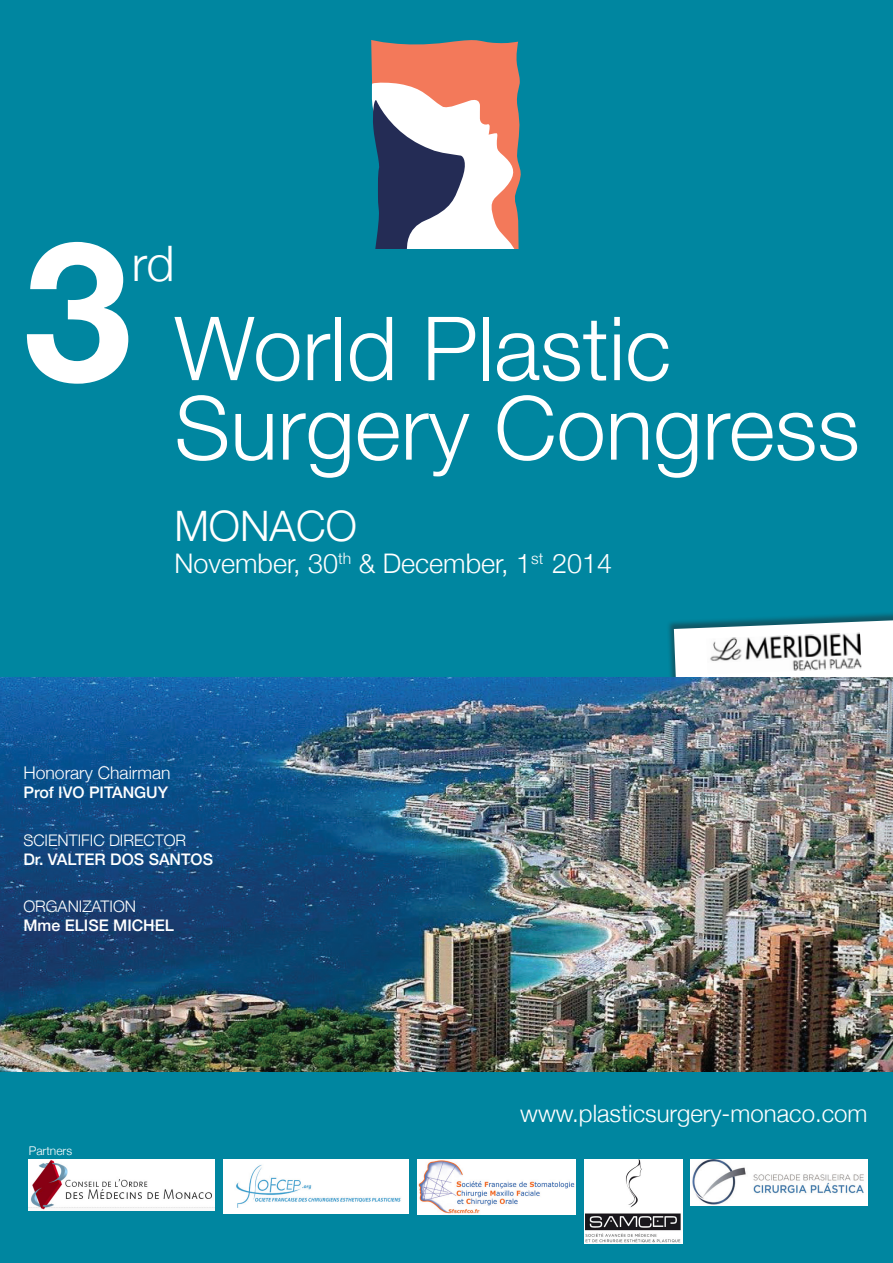
<style>
.page{position:relative;width:893px;height:1263px;background:#0086a0}
.page>*{position:absolute;margin:0;border:0;box-sizing:border-box;transform-origin:0 0}
.t1{font:700 195px "Helvetica Neue";color:#fff}
.t2{font:300 88.5px "Helvetica Neue";color:#fff}
.t3{font:300 48.9px "Helvetica Neue";color:#fff}
.t4{font:300 42px "Helvetica Neue";color:#fff}
.t5{font:300 27px "Helvetica Neue";color:#fff}
.t6{font:300 24px "Helvetica Neue";color:#fff}
.t7{font:300 17.55px "Helvetica Neue";color:#fff}
.t8{font:500 15.9px/19.2px "Helvetica Neue";color:#fff}
.t9{font:300 15.9px/19.2px "Helvetica Neue";color:#fff}
.t10{font:300 12px "Helvetica Neue";color:#fff}
.s1{font-weight:500}
.s2{font-weight:300}
</style>
<div class="page">
<div style="left:666px;top:609px;width:227px;height:146px;background:#231f20;opacity:.45"></div>
<svg style="left:674px;top:620px;width:219px;height:57px"></svg>
<img style="left:706px;top:633px;width:155px;height:41px">
<svg style="left:371px;top:37px;width:151px;height:212px"></svg>
<img style="left:29px;top:1160px;width:186px;height:51px">
<img style="left:223px;top:1160px;width:186px;height:53px">
<img style="left:584px;top:1160px;width:98px;height:83px">
<img style="left:417px;top:1160px;width:159px;height:54px">
<img style="left:691px;top:1160px;width:176px;height:45px">
<div style="left:175px;top:984px;width:705px;height:119px;background:#0086a0"></div>
<img style="left:0;top:677px;width:893px;height:394px">
<p class="t1" style="left:23px;top:159px;width:110px">3</p>
<p class="t3" style="left:132px;top:224px;width:44px">rd</p>
<p class="t2" style="left:174px;top:277px;width:498px">World Plastic</p>
<p class="t2" style="left:174px;top:357px;width:687px">Surgery Congress</p>
<p class="t4" style="left:174px;top:492px;width:184px">MONACO</p>
<p class="t5" style="left:174px;top:542px;width:439px">November, 30<sup>th</sup> &amp; December, 1<sup>st</sup> 2014</p>
<p class="t7" style="left:23px;top:759px;width:149px">Honorary Chairman</p>
<p class="t8" style="left:23px;top:782px;width:146px">Prof IVO PITANGUY</p>
<p class="t9" style="left:23px;top:830px;width:191px">SCIENTIFIC DIRECTOR<br><span class="s1">Dr. VALTER DOS SANTOS</span></p>
<p class="t8" style="left:23px;top:896px;width:152px"><span class="s2">ORGANIZATION<br></span>Mme ELISE MICHEL</p>
<p class="t10" style="left:29px;top:1141px;width:45px">Partners</p>
<p class="t6" style="left:520px;top:1094px;width:349px">www.plasticsurgery-monaco.com</p>
</div>
